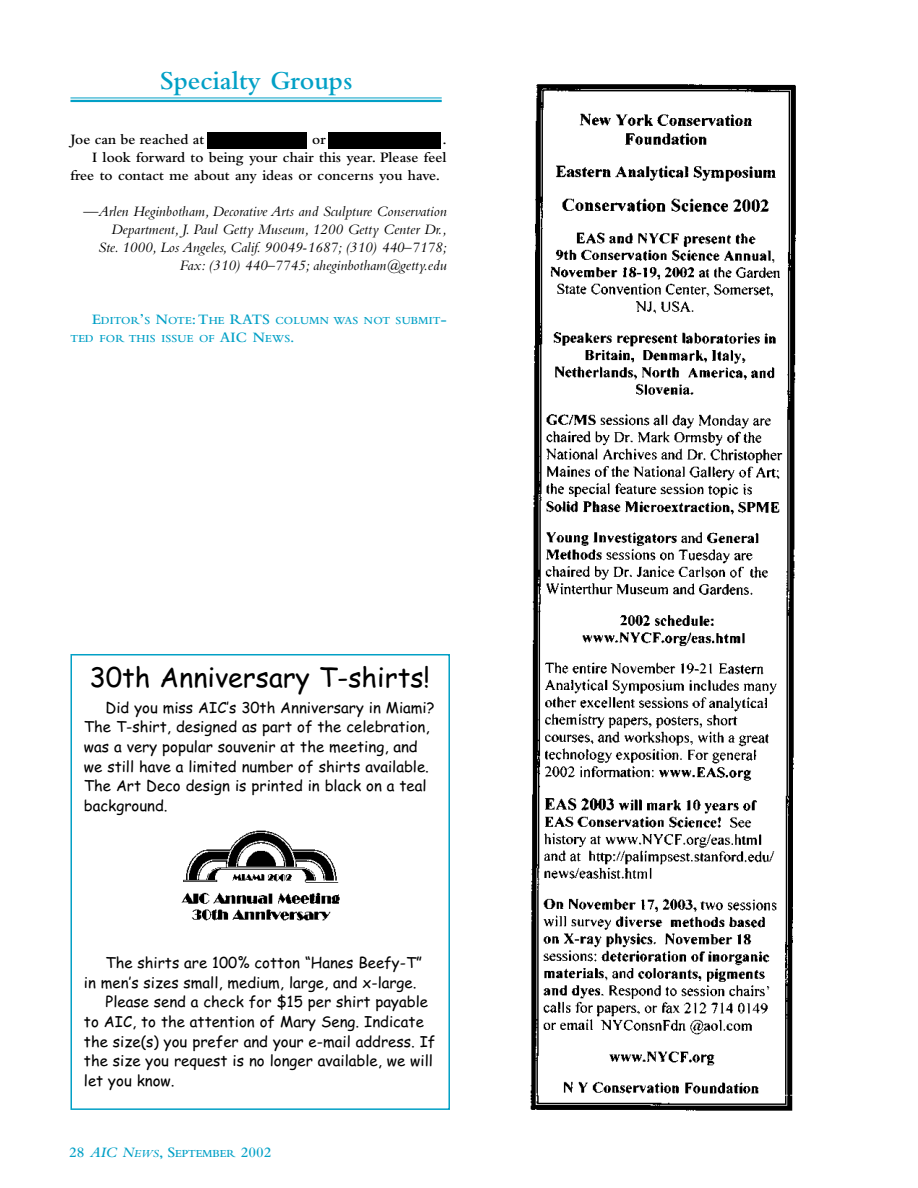
<style>
.page{position:relative;width:918px;height:1188px;background:#fff}
.page>*{position:absolute;margin:0;border:0;box-sizing:border-box;transform-origin:0 0}
.t1{font:27px "Comic Sans MS";color:#000}
.t2{font:600 27px "Bembo";color:#02a0c6}
.t3{font:15px/19.6px "Comic Sans MS";color:#000}
.t4{font:italic 15px/18px "Bembo";color:#000;text-align:right}
.t5{font:600 15px "Bembo";color:#000}
.t6{font:600 15px "Bembo";color:#02a0c6}
.t7{font:600 11.25px/18px "Bembo";letter-spacing:.015em;color:#02a0c6}
.s1{font-size:15px}
.s2{font-style:italic}
.s3{font-style:italic;font-size:11.25px}
.s4{font-size:11.25px}
</style>
<div class="page">
<hr style="left:70px;top:98px;width:372px;height:1px;background:#02a0c6">
<hr style="left:70px;top:100px;width:372px;height:2px;background:#02a0c6">
<img style="left:530px;top:84px;width:266px;height:1027px">
<div style="left:70px;top:654px;width:380px;height:456px;border:2px solid #02a0c6"></div>
<img style="left:181px;top:830px;width:159px;height:91px">
<div style="left:207px;top:132px;width:99px;height:17px;background:#000"></div>
<div style="left:329px;top:132px;width:112px;height:17px;background:#000"></div>
<h1 class="t2" style="left:160px;top:70px;width:194px">Specialty Groups</h1>
<p class="t5" style="left:71px;top:134px;width:135px">Joe can be reached at</p>
<p class="t5" style="left:312px;top:134px;width:15px">or</p>
<p class="t5" style="left:442px;top:134px;width:6px">.</p>
<p class="t5" style="left:92px;top:152px;width:356px">I look forward to being your chair this year. Please feel</p>
<p class="t5" style="left:71px;top:170px;width:371px">free to contact me about any ideas or concerns you have.</p>
<p class="t4" style="left:83px;top:204px;width:365px">—Arlen Heginbotham, Decorative Arts and Sculpture Conservation Department, J. Paul Getty Museum, 1200 Getty Center Dr.,<br>Ste. 1000, Los Angeles, Calif. 90049-1687; (310) 440–7178; Fax: (310) 440–7745; aheginbotham@getty.edu</p>
<p class="t7" style="left:71px;top:313px;width:378px;text-indent:22px"><span class="s1">E</span>DITOR<span class="s1">’</span>S <span class="s1">N</span>OTE<span class="s1">:T</span>HE <span class="s1">RATS</span> COLUMN WAS NOT SUBMIT<span class="s1">-<br></span>TED FOR THIS ISSUE OF <span class="s1">AIC N</span>EWS<span class="s1">.</span></p>
<h1 class="t1" style="left:89px;top:662px;width:342px">30th Anniversary T-shirts!</h1>
<p class="t3" style="left:84px;top:698px;width:352px;text-indent:22px">Did you miss AIC’s 30th Anniversary in Miami?<br>The T-shirt, designed as part of the celebration, was a very popular souvenir at the meeting, and we still have a limited number of shirts available.<br>The Art Deco design is printed in black on a teal background.</p>
<p class="t3" style="left:106px;top:953px;width:318px">The shirts are 100% cotton “Hanes Beefy-T”</p>
<p class="t3" style="left:84px;top:973px;width:334px">in men’s sizes small, medium, large, and x-large.</p>
<p class="t3" style="left:106px;top:992px;width:324px">Please send a check for $15 per shirt payable</p>
<p class="t3" style="left:84px;top:1012px;width:341px">to AIC, to the attention of Mary Seng. Indicate</p>
<p class="t3" style="left:84px;top:1032px;width:353px">the size(s) you prefer and your e-mail address. If</p>
<p class="t3" style="left:84px;top:1051px;width:350px">the size you request is no longer available, we will</p>
<p class="t3" style="left:84px;top:1071px;width:92px">let you know.</p>
<p class="t6" style="left:69px;top:1147px;width:204px">28 <span class="s2">AIC N</span><span class="s3">EWS</span>, S<span class="s4">EPTEMBER</span> 2002</p>
</div>
